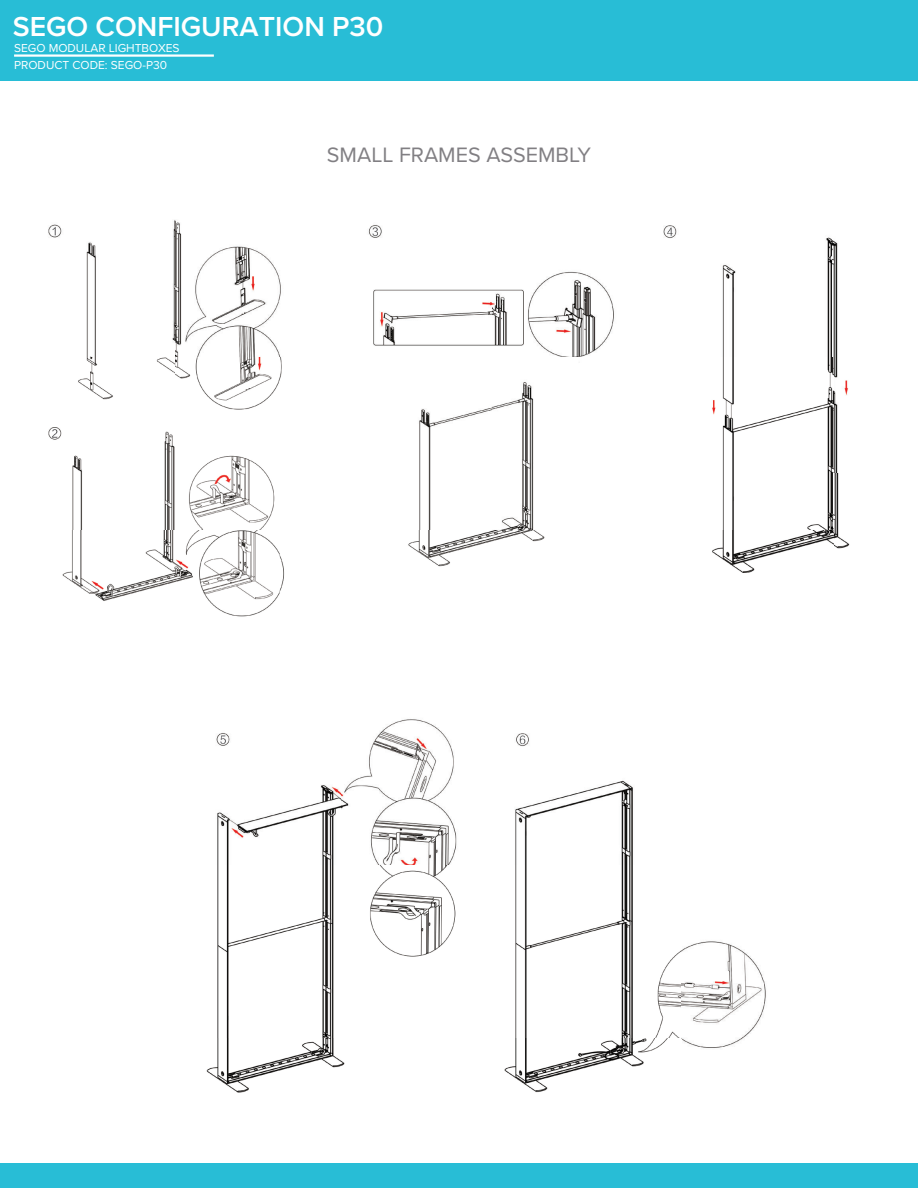
<style>
.page{position:relative;width:918px;height:1188px;background:#fff}
.page>*{position:absolute;margin:0;border:0;box-sizing:border-box;transform-origin:0 0}
.t1{font:600 28.5px "Proxima Nova";color:#fff}
.t2{font:21.6px "Proxima Nova";color:#817f83}
.t3{font:12px "Proxima Nova";color:#fff}
</style>
<div class="page">
<div style="left:0;top:1164px;width:918px;height:24px;background:#28bdd6"></div>
<div style="left:0;top:0;width:918px;height:81px;background:#28bdd6"></div>
<img style="left:48px;top:220px;width:234px;height:311px">
<img style="left:62px;top:531px;width:771px;height:86px">
<img style="left:368px;top:225px;width:465px;height:306px">
<img style="left:833px;top:240px;width:15px;height:233px">
<img style="left:833px;top:473px;width:17px;height:76px">
<img style="left:323px;top:531px;width:9px;height:86px">
<img style="left:206px;top:719px;width:560px;height:374px">
<hr style="left:14px;top:54px;width:200px;height:3px;background:#fff">
<h1 class="t1" style="left:13px;top:17px;width:372px">SEGO CONFIGURATION P30</h1>
<p class="t3" style="left:14px;top:43px;width:167px">SEGO MODULAR LIGHTBOXES</p>
<p class="t3" style="left:14px;top:60px;width:155px">PRODUCT CODE: SEGO-P30</p>
<h2 class="t2" style="left:327px;top:146px;width:266px">SMALL FRAMES ASSEMBLY</h2>
</div>
